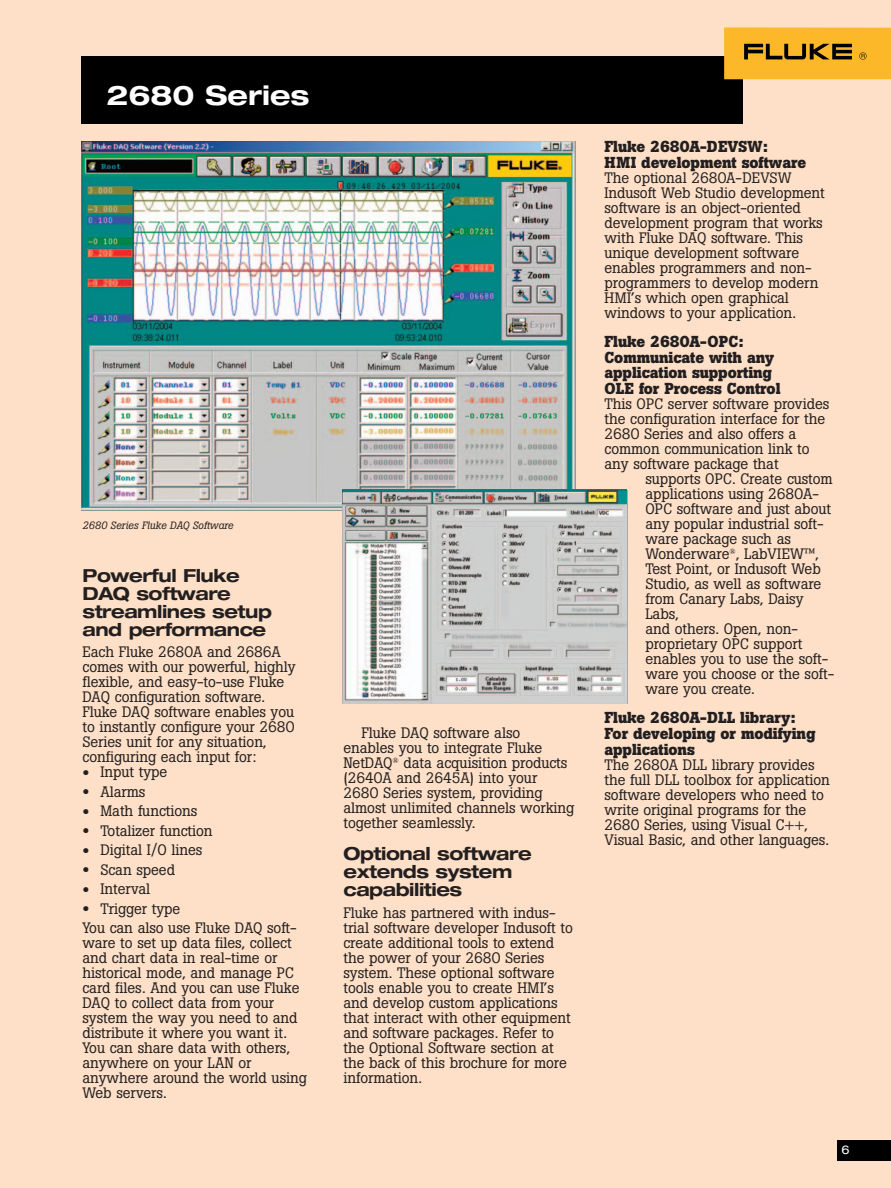
<style>
.page{position:relative;width:891px;height:1188px;background:#fde0c7}
.page>*{position:absolute;margin:0;border:0;box-sizing:border-box;transform-origin:0 0}
.t1{font:700 expanded 27px "Helvetica Neue";color:#fff}
.t2{font:700 expanded 18px/18px "Helvetica Neue";letter-spacing:-.025em;color:#231f20}
.t3{font:700 15.75px/15.8px "Boton";letter-spacing:-.005em;color:#231f20}
.t4{font:15px/15px "Boton";letter-spacing:-.005em;color:#231f20}
.t5{font:expanded 12px "Helvetica Neue";color:#fff}
.t6{font:italic 10.5px "Boton";color:#231f20}
.s1{font-size:21px}
</style>
<div class="page">
<div style="left:81px;top:56px;width:661px;height:68px;background:#000001"></div>
<div style="left:837px;top:1141px;width:54px;height:20px;background:#000001"></div>
<div style="left:724px;top:27px;width:167px;height:52px;background:#fcb828"></div>
<svg style="left:744px;top:44px;width:108px;height:15px"></svg>
<svg style="left:859px;top:52px;width:8px;height:8px"></svg>
<img style="left:81px;top:142px;width:495px;height:369px">
<img style="left:342px;top:490px;width:285px;height:214px">
<h1 class="t1" style="left:107px;top:85px;width:205px">2680 Series</h1>
<p class="t6" style="left:82px;top:521px;width:152px">2680 Series Fluke DAQ Software</p>
<p class="t2" style="left:82px;top:568px;width:191px">Powerful Fluke<br>DAQ software streamlines setup and performance</p>
<p class="t4" style="left:82px;top:646px;width:215px">Each Fluke 2680A and 2686A comes with our powerful, highly flexible, and easy-to-use Fluke<br>DAQ configuration software.<br>Fluke DAQ software enables you to instantly configure your 2680<br>Series unit for any situation, configuring each input for:</p>
<p class="t4" style="left:82px;top:766px;width:86px"><span class="s1">•</span> Input type</p>
<p class="t4" style="left:82px;top:786px;width:64px"><span class="s1">•</span> Alarms</p>
<p class="t4" style="left:82px;top:805px;width:116px"><span class="s1">•</span> Math functions</p>
<p class="t4" style="left:82px;top:825px;width:132px"><span class="s1">•</span> Totalizer function</p>
<p class="t4" style="left:82px;top:844px;width:121px"><span class="s1">•</span> Digital I/O lines</p>
<p class="t4" style="left:82px;top:864px;width:94px"><span class="s1">•</span> Scan speed</p>
<p class="t4" style="left:82px;top:883px;width:69px"><span class="s1">•</span> Interval</p>
<p class="t4" style="left:82px;top:900px;width:216px;line-height:19.5px"><span class="s1">•</span> Trigger type<br>You can also use Fluke DAQ soft-</p>
<p class="t4" style="left:82px;top:937px;width:226px">ware to set up data files, collect and chart data in real-time or historical mode, and manage PC card files. And you can use Fluke<br>DAQ to collect data from your system the way you need to and distribute it where you want it.<br>You can share data with others, anywhere on your LAN or anywhere around the world using<br>Web servers.</p>
<p class="t4" style="left:344px;top:727px;width:232px;text-indent:18px">Fluke DAQ software also enables you to integrate Fluke<br>NetDAQ<sup>®</sup> data acquisition products (2640A and 2645A) into your<br>2680 Series system, providing almost unlimited channels working together seamlessly.</p>
<p class="t2" style="left:344px;top:847px;width:190px">Optional software extends system capabilities</p>
<p class="t4" style="left:344px;top:907px;width:231px">Fluke has partnered with indus&shy;trial software developer Indusoft to create additional tools to extend the power of your 2680 Series system. These optional software tools enable you to create HMI’s and develop custom applications that interact with other equipment and software packages. Refer to the Optional Software section at the back of this brochure for more information.</p>
<p class="t3" style="left:604px;top:140px;width:203px">Fluke 2680A-DEVSW:<br>HMI development software</p>
<p class="t4" style="left:604px;top:171px;width:222px">The optional 2680A-DEVSW<br>Indusoft Web Studio development software is an object-oriented development program that works with Fluke DAQ software. This unique development software enables programmers and non&shy;programmers to develop modern<br>HMI’s which open graphical windows to your application.</p>
<p class="t3" style="left:604px;top:335px;width:178px">Fluke 2680A-OPC:<br>Communicate with any application supporting<br>OLE for Process Control</p>
<p class="t4" style="left:604px;top:398px;width:226px">This OPC server software provides the configuration interface for the<br>2680 Series and also offers a common communication link to any software package that</p>
<p class="t4" style="left:645px;top:473px;width:190px">supports OPC. Create custom applications using 2680A-<br>OPC software and just about any popular industrial soft&shy;ware package such as<br>Wonderware<sup>®</sup>, LabVIEW™,<br>Test Point, or Indusoft Web<br>Studio, as well as software from Canary Labs, Daisy<br>Labs,<br>and others. Open, non&shy;proprietary OPC support enables you to use the soft&shy;ware you choose or the soft&shy;ware you create.</p>
<p class="t3" style="left:604px;top:711px;width:213px">Fluke 2680A-DLL library:<br>For developing or modifying applications</p>
<p class="t4" style="left:604px;top:759px;width:227px">The 2680A DLL library provides the full DLL toolbox for application software developers who need to write original programs for the<br>2680 Series, using Visual C++,<br>Visual Basic, and other languages.</p>
<p class="t5" style="left:842px;top:1145px;width:10px">6</p>
</div>
